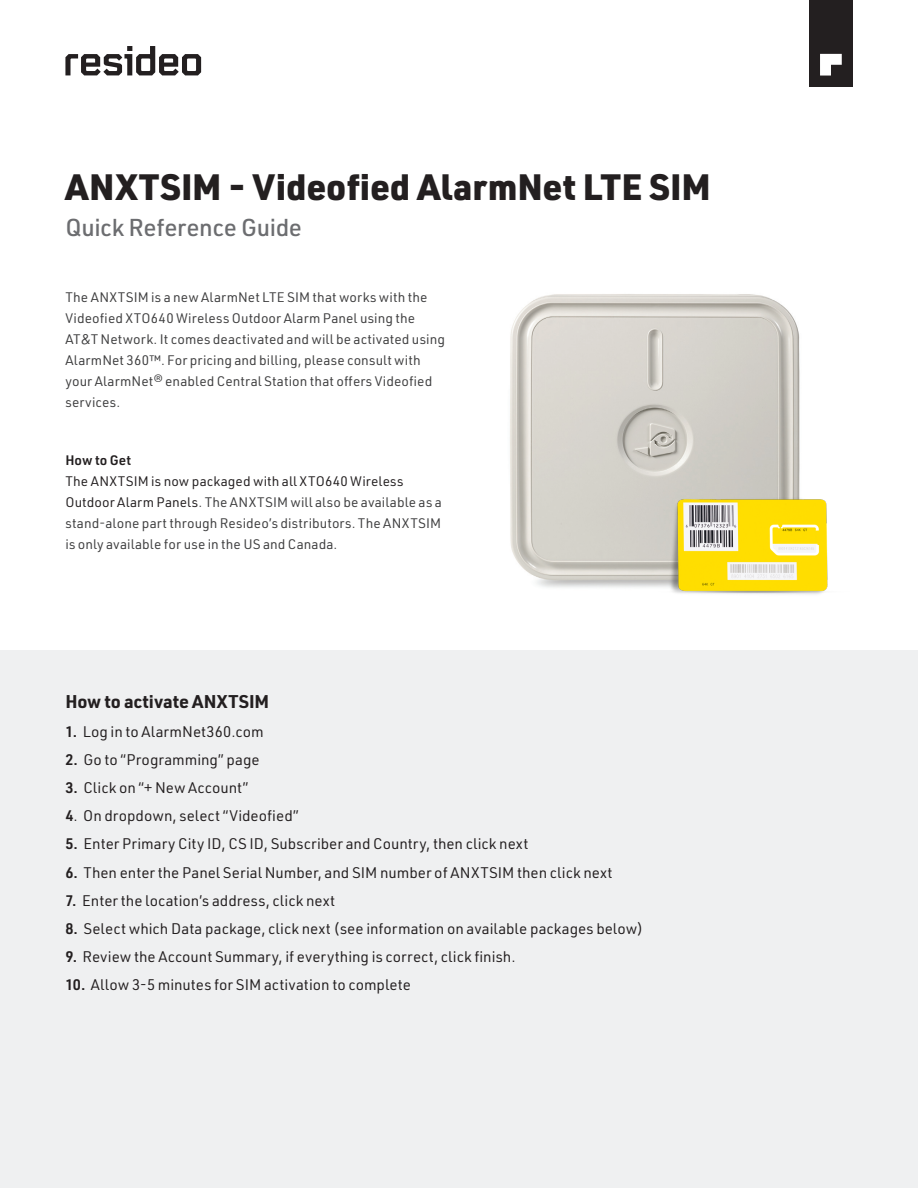
<style>
.page{position:relative;width:918px;height:1188px;background:#fff}
.page>*{position:absolute;margin:0;border:0;box-sizing:border-box;transform-origin:0 0}
.t1{font:900 36px "URWDIN";letter-spacing:.005em;color:#231f20}
.t2{font:500 24px "URWDIN";letter-spacing:-.015em;color:#6c6d70}
.t3{font:700 18px "URWDIN";color:#231f20}
.t4{font:15px "URWDIN";color:#231f20}
.t5{font:13.5px/21px "URWDIN";letter-spacing:.01em;color:#3e3e3f}
.t6{font:600 13.5px "URWDIN";letter-spacing:.01em;color:#231f20}
.s1{color:#231f20}
.s2{font-weight:600}
</style>
<div class="page">
<svg style="left:65px;top:46px;width:136px;height:29px"></svg>
<div style="left:809px;top:0;width:44px;height:86px;background:#231f20"></div>
<svg style="left:820px;top:54px;width:22px;height:22px"></svg>
<div style="left:0;top:650px;width:918px;height:538px;background:#eff0f1"></div>
<img style="left:510px;top:294px;width:290px;height:294px">
<img style="left:640px;top:460px;width:188px;height:134px">
<h1 class="t1" style="left:65px;top:162px;width:647px">ANXTSIM - Videofied AlarmNet LTE SIM</h1>
<h2 class="t2" style="left:65px;top:212px;width:238px">Quick Reference Guide</h2>
<p class="t5" style="left:65px;top:286px;width:381px">The ANXTSIM is a new AlarmNet LTE SIM that works with the Videofied XTO640 Wireless Outdoor Alarm Panel using the AT&amp;T Network. It comes deactivated and will be activated using AlarmNet 360™. For pricing and billing, please consult with your AlarmNet® enabled Central Station that offers Videofied services.</p>
<p class="t6" style="left:65px;top:451px;width:67px">How to Get</p>
<p class="t5" style="left:65px;top:471px;width:378px"><span class="s1">The ANXTSIM is now packaged with all XTO640 Wireless Outdoor Alarm Panels</span>. The ANXTSIM will also be available as a stand-alone part through Resideo’s distributors. The ANXTSIM is only available for use in the US and Canada.</p>
<h3 class="t3" style="left:65px;top:690px;width:205px">How to activate ANXTSIM</h3>
<p class="t4" style="left:65px;top:721px;width:200px"><span class="s2">1.</span> Log in to AlarmNet360.com</p>
<p class="t4" style="left:65px;top:750px;width:196px"><span class="s2">2.</span> Go to “Programming” page</p>
<p class="t4" style="left:65px;top:778px;width:185px"><span class="s2">3.</span> Click on “+ New Account”</p>
<p class="t4" style="left:65px;top:806px;width:235px"><span class="s2">4</span>. On dropdown, select “Videofied”</p>
<p class="t4" style="left:65px;top:834px;width:465px"><span class="s2">5.</span> Enter Primary City ID, CS ID, Subscriber and Country, then click next</p>
<p class="t4" style="left:65px;top:862px;width:549px"><span class="s2">6.</span> Then enter the Panel Serial Number, and SIM number of ANXTSIM then click next</p>
<p class="t4" style="left:65px;top:891px;width:271px"><span class="s2">7.</span> Enter the location’s address, click next</p>
<p class="t4" style="left:65px;top:919px;width:579px"><span class="s2">8.</span> Select which Data package, click next (see information on available packages below)</p>
<p class="t4" style="left:65px;top:947px;width:452px"><span class="s2">9.</span> Review the Account Summary, if everything is correct, click finish.</p>
<p class="t4" style="left:65px;top:975px;width:347px"><span class="s2">10.</span> Allow 3-5 minutes for SIM activation to complete</p>
</div>
